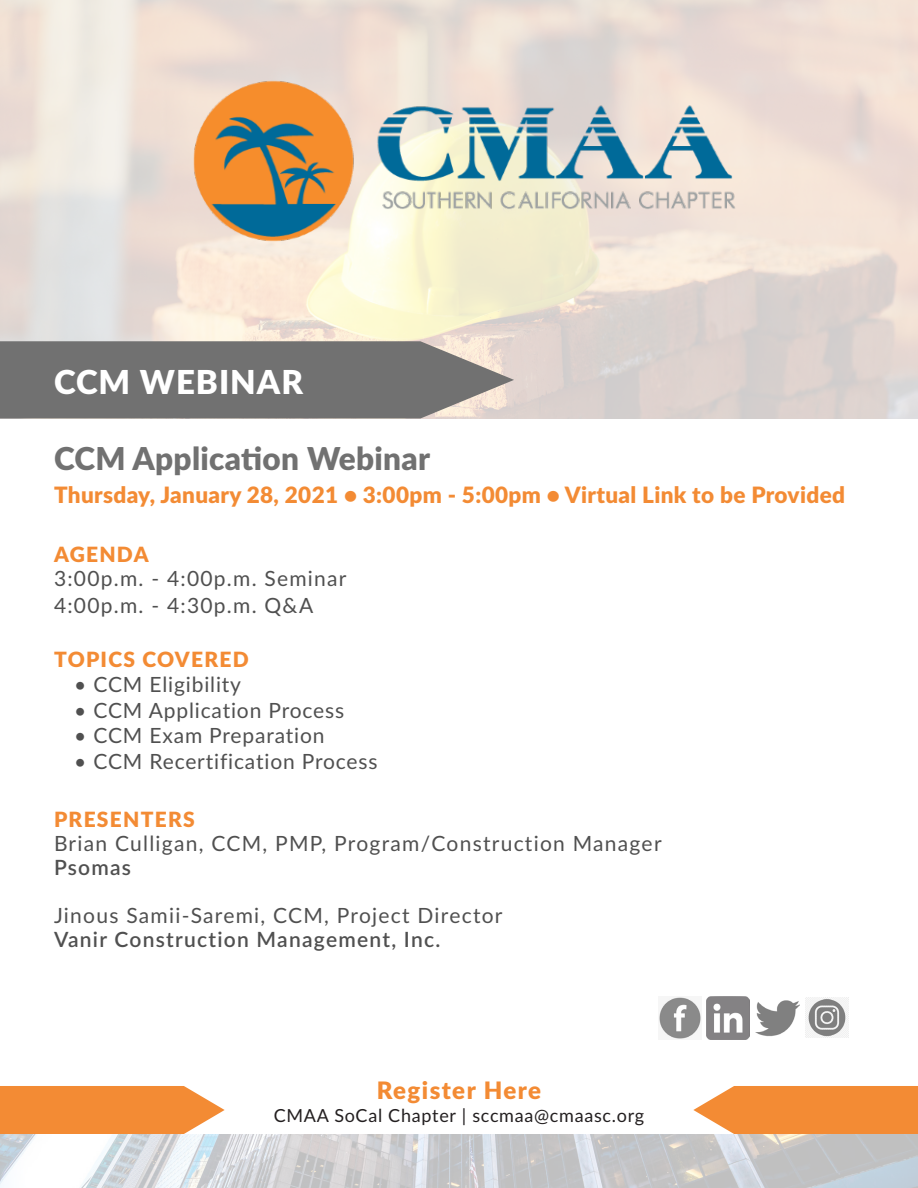
<style>
.page{position:relative;width:918px;height:1188px;background:#fff}
.page>*{position:absolute;margin:0;border:0;box-sizing:border-box;transform-origin:0 0}
.t1{font:900 33px "Lato";letter-spacing:.03em;color:#fff}
.t2{font:900 31.5px "Lato";letter-spacing:.01em;color:#717171}
.t3{font:900 24px "Lato";letter-spacing:.06em;color:#f38b34}
.t4{font:900 22.5px "Lato";letter-spacing:.015em;color:#f38b34}
.t5{font:21px/24px "Lato";letter-spacing:.05em;color:#505050}
.t6{font:900 21px "Lato";letter-spacing:.06em;color:#f38b34}
.t7{font:18px "Lato";letter-spacing:.04em;color:#231f20}
.s1{font-weight:900;color:#f38b34}
.s2{font-weight:600}
</style>
<div class="page">
<img style="left:176px;top:62px;width:578px;height:199px">
<svg style="left:0;top:341px;width:514px;height:77px;background:#7c7b7a"></svg>
<svg style="left:0;top:1086px;width:225px;height:48px;background:#f49546"></svg>
<svg style="left:693px;top:1086px;width:225px;height:48px;background:#f49546"></svg>
<img style="left:0;top:1134px;width:918px;height:54px">
<img style="left:756px;top:1000px;width:43px;height:37px">
<img style="left:806px;top:998px;width:43px;height:40px">
<img style="left:706px;top:996px;width:44px;height:43px">
<img style="left:659px;top:997px;width:42px;height:42px">
<p class="t1" style="left:54px;top:357px;width:251px">CCM WEBINAR</p>
<p class="t2" style="left:54px;top:435px;width:378px">CCM Application Webinar</p>
<p class="t4" style="left:54px;top:478px;width:793px">Thursday, January 28, 2021 • 3:00pm - 5:00pm • Virtual Link to be Provided</p>
<p class="t6" style="left:54px;top:539px;width:96px">AGENDA</p>
<p class="t5" style="left:54px;top:565px;width:294px">3:00p.m. - 4:00p.m. Seminar</p>
<p class="t5" style="left:54px;top:592px;width:261px">4:00p.m. - 4:30p.m. Q&amp;A</p>
<p class="t6" style="left:54px;top:644px;width:196px">TOPICS COVERED</p>
<p class="t5" style="left:74px;top:672px;width:168px">• CCM Eligibility</p>
<p class="t5" style="left:74px;top:697px;width:271px">• CCM Application Process</p>
<p class="t5" style="left:74px;top:723px;width:252px">• CCM Exam Preparation</p>
<p class="t5" style="left:74px;top:748px;width:305px">• CCM Recertification Process</p>
<p class="t5" style="left:54px;top:806px;width:609px"><span class="s1">PRESENTERS<br></span>Brian Culligan, CCM, PMP, Program/Construction Manager<br><span class="s2">Psomas</span></p>
<p class="t5" style="left:54px;top:902px;width:450px">Jinous Samii-Saremi, CCM, Project Director<br><span class="s2">Vanir Construction Management, Inc.</span></p>
<p class="t3" style="left:377px;top:1073px;width:166px">Register Here</p>
<p class="t7" style="left:274px;top:1102px;width:372px">CMAA SoCal Chapter | sccmaa@cmaasc.org</p>
</div>
